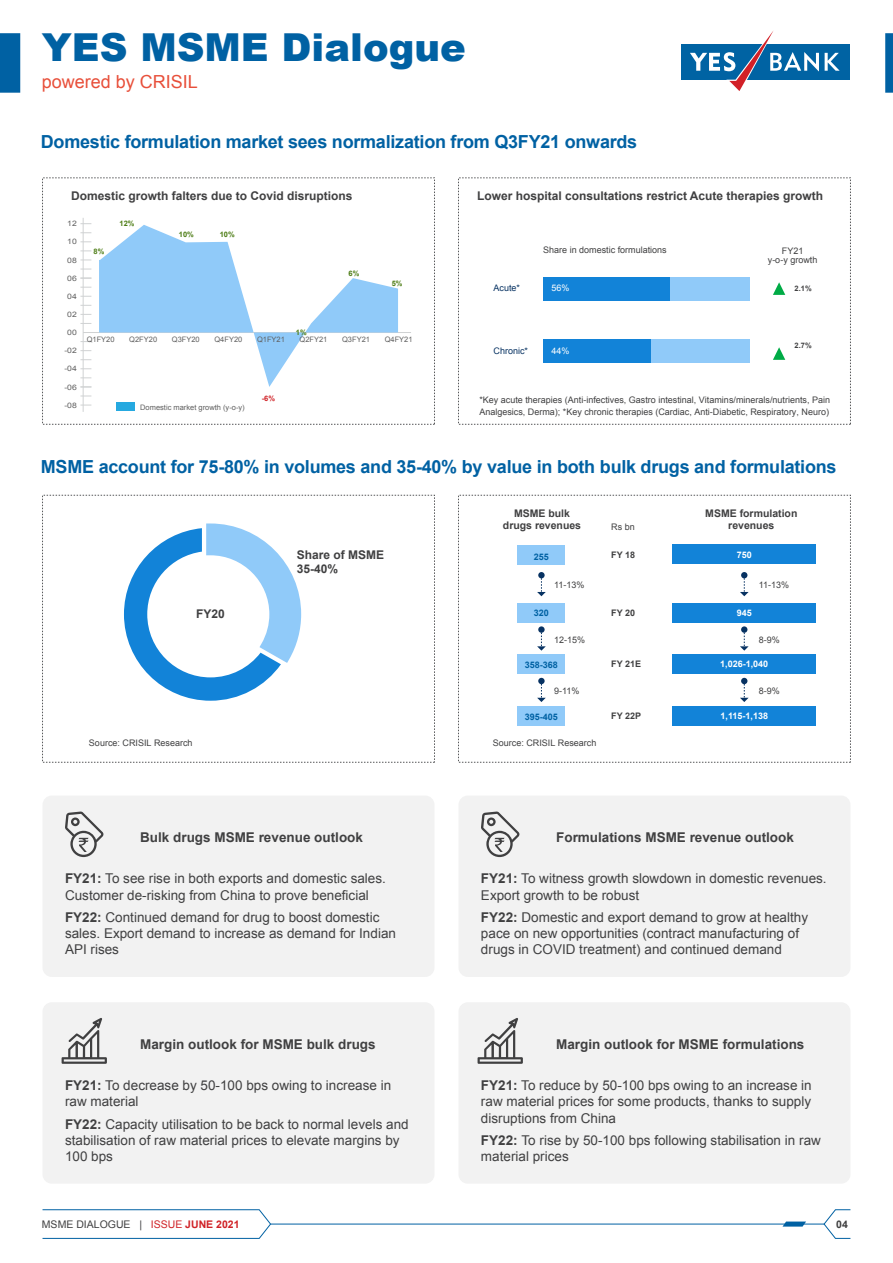
<style>
.page{position:relative;width:893px;height:1263px;background:#fff}
.page>*{position:absolute;margin:0;border:0;box-sizing:border-box;transform-origin:0 0}
.t1{font:900 38.55px "Arial";color:#0061a3}
.t2{font:700 18px "Arial";letter-spacing:-.015em;color:#0061a3}
.t3{font:18px "Arial";color:#e84f3a}
.t4{font:13.5px/16.2px "Arial";color:#404041}
.t5{font:700 13.5px "Arial";color:#404041}
.t6{font:700 12px/14.4px "Arial";color:#404041}
.t7{font:700 10.5px/12px "Arial";color:#404041;text-align:center}
.t8{font:10.5px "Arial";color:#404041}
.t9{font:9px/9px "Arial";color:#404041;text-align:center}
.t10{font:700 9px "Arial";color:#fff}
.t11{font:700 9px "Arial";color:#0061a3}
.t12{font:700 9px "Arial";color:#404041}
.t13{font:9px "Arial";color:#073262}
.t14{font:9px "Arial";color:#fff}
.t15{font:7.5px "Arial";color:#606060}
.t16{font:7.5px "Arial";color:#606060;scale:1.15 1}
.t17{font:700 7.5px "Arial";color:#4c7c14}
.t18{font:700 7.5px "Arial";color:#404041}
.t19{font:700 7.5px "Arial";color:#d02227}
.s1{font-weight:700}
.s2{color:#d02227}
.s3{font-weight:700;color:#d02227}
</style>
<div class="page">
<hr style="left:83px;top:332px;width:328px;height:1px;background:#d0d2d3">
<svg style="left:99px;top:225px;width:299px;height:162px"></svg>
<hr style="left:83px;top:218px;width:1px;height:194px;background:#d0d2d3">
<div style="left:116px;top:403px;width:19px;height:8px;background:#26a9e0"></div>
<div style="left:543px;top:277px;width:207px;height:23px;background:#90caf9"></div>
<div style="left:543px;top:277px;width:126px;height:23px;background:#1283d8"></div>
<div style="left:543px;top:340px;width:207px;height:23px;background:#90caf9"></div>
<div style="left:543px;top:340px;width:108px;height:23px;background:#1283d8"></div>
<svg style="left:773px;top:347px;width:12px;height:13px"></svg>
<svg style="left:773px;top:282px;width:12px;height:13px"></svg>
<svg style="left:124px;top:523px;width:177px;height:178px"></svg>
<div style="left:518px;top:545px;width:47px;height:20px;background:#90caf9"></div>
<div style="left:538px;top:572px;width:7px;height:6px;background:#073262;border-radius:50%"></div>
<svg style="left:537px;top:575px;width:9px;height:21px"></svg>
<div style="left:672px;top:544px;width:144px;height:20px;background:#1283d8"></div>
<svg style="left:740px;top:572px;width:9px;height:24px"></svg>
<div style="left:518px;top:603px;width:47px;height:20px;background:#90caf9"></div>
<div style="left:538px;top:626px;width:7px;height:7px;background:#073262;border-radius:50%"></div>
<svg style="left:537px;top:630px;width:9px;height:21px"></svg>
<div style="left:672px;top:603px;width:144px;height:20px;background:#1283d8"></div>
<div style="left:741px;top:626px;width:6px;height:7px;background:#073262;border-radius:50%"></div>
<svg style="left:740px;top:630px;width:9px;height:21px"></svg>
<div style="left:518px;top:654px;width:47px;height:20px;background:#90caf9"></div>
<div style="left:538px;top:678px;width:7px;height:6px;background:#073262;border-radius:50%"></div>
<svg style="left:537px;top:681px;width:9px;height:21px"></svg>
<div style="left:672px;top:654px;width:144px;height:20px;background:#1283d8"></div>
<div style="left:518px;top:706px;width:47px;height:20px;background:#90caf9"></div>
<div style="left:672px;top:706px;width:144px;height:20px;background:#1283d8"></div>
<svg style="left:740px;top:678px;width:9px;height:24px"></svg>
<svg style="left:42px;top:1209px;width:229px;height:30px"></svg>
<hr style="left:271px;top:1224px;width:553px;height:1px;background:#0061a3">
<svg style="left:823px;top:1209px;width:28px;height:30px"></svg>
<svg style="left:782px;top:1221px;width:24px;height:5px"></svg>
<div style="left:43px;top:795px;width:391px;height:182px;background:#f2f2f2;border-radius:9px"></div>
<svg style="left:65px;top:811px;width:39px;height:46px"></svg>
<div style="left:458px;top:795px;width:392px;height:182px;background:#f2f2f2;border-radius:9px"></div>
<svg style="left:481px;top:811px;width:39px;height:46px"></svg>
<div style="left:43px;top:1002px;width:391px;height:182px;background:#f2f2f2;border-radius:9px"></div>
<svg style="left:62px;top:1018px;width:45px;height:46px"></svg>
<div style="left:458px;top:1002px;width:392px;height:182px;background:#f2f2f2;border-radius:9px"></div>
<svg style="left:478px;top:1018px;width:45px;height:46px"></svg>
<svg style="left:849px;top:44px;width:1px;height:36px"></svg>
<div style="left:681px;top:44px;width:168px;height:36px;background:#0063a3"></div>
<svg style="left:825px;top:53px;width:15px;height:18px"></svg>
<svg style="left:690px;top:31px;width:129px;height:60px"></svg>
<div style="left:0;top:33px;width:20px;height:60px;background:#0061a3"></div>
<div style="left:885px;top:33px;width:8px;height:60px;background:#0061a3"></div>
<h1 class="t1" style="left:42px;top:20px;width:425px">YES MSME Dialogue</h1>
<h2 class="t3" style="left:42px;top:70px;width:158px">powered by CRISIL</h2>
<h2 class="t2" style="left:41px;top:130px;width:598px">Domestic formulation market sees normalization from Q3FY21 onwards</h2>
<p class="t6" style="left:71px;top:189px;width:283px">Domestic growth falters due to Covid disruptions</p>
<p class="t6" style="left:477px;top:189px;width:348px">Lower hospital consultations restrict Acute therapies growth</p>
<p class="t16" style="left:67px;top:219px;width:10px">12</p>
<p class="t16" style="left:67px;top:237px;width:10px">10</p>
<p class="t16" style="left:67px;top:255px;width:10px">08</p>
<p class="t16" style="left:67px;top:273px;width:10px">06</p>
<p class="t16" style="left:67px;top:292px;width:10px">04</p>
<p class="t16" style="left:67px;top:309px;width:10px">02</p>
<p class="t16" style="left:64px;top:345px;width:12px">-02</p>
<p class="t16" style="left:64px;top:364px;width:12px">-04</p>
<p class="t16" style="left:64px;top:382px;width:12px">-06</p>
<p class="t16" style="left:64px;top:401px;width:12px">-08</p>
<p class="t16" style="left:67px;top:328px;width:10px">00</p>
<p class="t17" style="left:94px;top:246px;width:12px">8%</p>
<p class="t17" style="left:120px;top:219px;width:17px">12%</p>
<p class="t17" style="left:179px;top:230px;width:17px">10%</p>
<p class="t17" style="left:220px;top:230px;width:17px">10%</p>
<p class="t17" style="left:349px;top:268px;width:12px">6%</p>
<p class="t17" style="left:392px;top:278px;width:12px">5%</p>
<p class="t17" style="left:296px;top:327px;width:12px">1%</p>
<p class="t15" style="left:87px;top:334px;width:29px">Q1FY20</p>
<p class="t15" style="left:129px;top:334px;width:29px">Q2FY20</p>
<p class="t15" style="left:172px;top:334px;width:29px">Q3FY20</p>
<p class="t15" style="left:214px;top:334px;width:29px">Q4FY20</p>
<p class="t15" style="left:257px;top:334px;width:29px">Q1FY21</p>
<p class="t15" style="left:300px;top:334px;width:29px">Q2FY21</p>
<p class="t15" style="left:342px;top:334px;width:29px">Q3FY21</p>
<p class="t15" style="left:385px;top:334px;width:29px">Q4FY21</p>
<p class="t15" style="left:140px;top:402px;width:106px">Domestic market growth (y-o-y)</p>
<p class="t19" style="left:262px;top:393px;width:15px">-6%</p>
<p class="t13" style="left:493px;top:282px;width:28px">Acute*</p>
<p class="t9" style="left:543px;top:245px;width:125px">Share in domestic formulations</p>
<p class="t9" style="left:768px;top:246px;width:51px">FY21<br>y-o-y growth</p>
<p class="t14" style="left:551px;top:282px;width:20px">56%</p>
<p class="t18" style="left:795px;top:284px;width:19px">2.1%</p>
<p class="t13" style="left:493px;top:345px;width:36px">Chronic*</p>
<p class="t14" style="left:551px;top:345px;width:20px">44%</p>
<p class="t18" style="left:795px;top:341px;width:19px">2.7%</p>
<p class="t9" style="left:479px;top:394px;width:352px;line-height:12px;text-align:left">*Key acute therapies (Anti-infectives, Gastro intestinal, Vitamins/minerals/nutrients, Pain<br>Analgesics, Derma); *Key chronic therapies (Cardiac, Anti-Diabetic, Respiratory, Neuro)</p>
<h2 class="t2" style="left:41px;top:454px;width:797px">MSME account for 75-80% in volumes and 35-40% by value in both bulk drugs and formulations</h2>
<p class="t6" style="left:297px;top:548px;width:89px">Share of MSME<br>35-40%</p>
<p class="t7" style="left:503px;top:508px;width:80px">MSME bulk drugs revenues</p>
<p class="t7" style="left:705px;top:508px;width:94px">MSME formulation</p>
<p class="t9" style="left:611px;top:522px;width:25px">Rs bn</p>
<p class="t7" style="left:728px;top:520px;width:48px">revenues</p>
<p class="t12" style="left:611px;top:549px;width:25px">FY 18</p>
<p class="t11" style="left:534px;top:550px;width:17px">255</p>
<p class="t10" style="left:737px;top:549px;width:17px">750</p>
<p class="t9" style="left:554px;top:580px;width:32px">11-13%</p>
<p class="t9" style="left:759px;top:580px;width:32px">11-13%</p>
<p class="t6" style="left:196px;top:607px;width:30px">FY20</p>
<p class="t11" style="left:534px;top:607px;width:17px">320</p>
<p class="t10" style="left:737px;top:607px;width:17px">945</p>
<p class="t12" style="left:611px;top:607px;width:25px">FY 20</p>
<p class="t9" style="left:554px;top:635px;width:33px">12-15%</p>
<p class="t9" style="left:759px;top:635px;width:23px">8-9%</p>
<p class="t11" style="left:525px;top:659px;width:35px">358-368</p>
<p class="t10" style="left:720px;top:658px;width:50px">1,026-1,040</p>
<p class="t12" style="left:611px;top:658px;width:31px">FY 21E</p>
<p class="t9" style="left:554px;top:686px;width:27px">9-11%</p>
<p class="t9" style="left:759px;top:686px;width:23px">8-9%</p>
<p class="t11" style="left:525px;top:711px;width:35px">395-405</p>
<p class="t12" style="left:611px;top:710px;width:31px">FY 22P</p>
<p class="t10" style="left:720px;top:710px;width:49px">1,115-1,138</p>
<p class="t9" style="left:89px;top:738px;width:105px">Source: CRISIL Research</p>
<p class="t9" style="left:493px;top:738px;width:105px">Source: CRISIL Research</p>
<p class="t5" style="left:140px;top:828px;width:224px">Bulk drugs MSME revenue outlook</p>
<p class="t5" style="left:556px;top:828px;width:239px">Formulations MSME revenue outlook</p>
<p class="t4" style="left:65px;top:871px;width:322px"><span class="s1">FY21:</span> To see rise in both exports and domestic sales.<br>Customer de-risking from China to prove beneficial</p>
<p class="t4" style="left:65px;top:909px;width:332px"><span class="s1">FY22:</span> Continued demand for drug to boost domestic sales. Export demand to increase as demand for Indian<br>API rises</p>
<p class="t4" style="left:481px;top:871px;width:347px"><span class="s1">FY21:</span> To witness growth slowdown in domestic revenues.<br>Export growth to be robust</p>
<p class="t4" style="left:481px;top:909px;width:329px"><span class="s1">FY22:</span> Domestic and export demand to grow at healthy pace on new opportunities (contract manufacturing of drugs in COVID treatment) and continued demand</p>
<p class="t5" style="left:140px;top:1035px;width:237px">Margin outlook for MSME bulk drugs</p>
<p class="t5" style="left:556px;top:1035px;width:250px">Margin outlook for MSME formulations</p>
<p class="t4" style="left:65px;top:1077px;width:328px"><span class="s1">FY21:</span> To decrease by 50-100 bps owing to increase in raw material</p>
<p class="t4" style="left:65px;top:1116px;width:345px"><span class="s1">FY22:</span> Capacity utilisation to be back to normal levels and stabilisation of raw material prices to elevate margins by<br>100 bps</p>
<p class="t4" style="left:481px;top:1077px;width:332px;text-align:justify"><span class="s1">FY21:</span> To reduce by 50-100 bps owing to an increase in raw material prices for some products, thanks to supply disruptions from China</p>
<p class="t4" style="left:481px;top:1132px;width:341px"><span class="s1">FY22:</span> To rise by 50-100 bps following stabilisation in raw material prices</p>
<p class="t8" style="left:42px;top:1217px;width:199px">MSME DIALOGUE | <span class="s2">ISSUE</span> <span class="s3">JUNE 2021</span></p>
<p class="t7" style="left:836px;top:1219px;width:13px">04</p>
</div>
